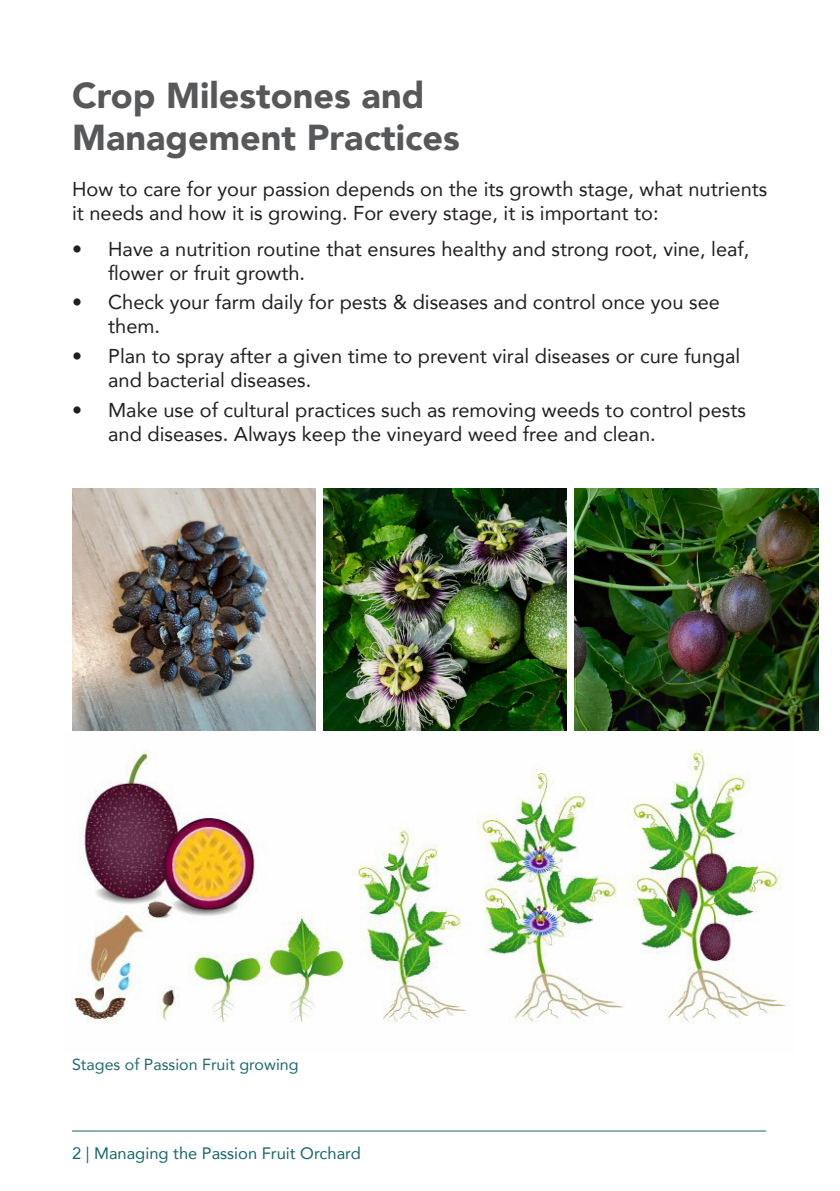
<style>
.page{position:relative;width:840px;height:1191px;background:#fff}
.page>*{position:absolute;margin:0;border:0;box-sizing:border-box;transform-origin:0 0}
.paragragh_style{font:900 36px "Avenir";color:#57585a}
.t1{font:20px/24px "Avenir";color:#231f20}
.t2{font:16.4px "Avenir";color:#17676d}
.t3{font:16px "Avenir";color:#21696e}
</style>
<div class="page">
<hr style="left:72px;top:1130px;width:693px;height:1px;background:#17676d">
<img style="left:71px;top:749px;width:718px;height:275px">
<img style="left:72px;top:488px;width:243px;height:243px">
<img style="left:323px;top:488px;width:243px;height:243px">
<img style="left:574px;top:488px;width:243px;height:243px">
<p class="paragragh_style" style="left:72px;top:65px;width:353px">Crop Milestones and</p>
<p class="paragragh_style" style="left:72px;top:107px;width:389px">Management Practices</p>
<p class="t1" style="left:72px;top:177px;width:696px">How to care for your passion depends on the its growth stage, what nutrients it needs and how it is growing. For every stage, it is important to:</p>
<p class="t1" style="left:108px;top:236px;width:642px;text-indent:-36px">• Have a nutrition routine that ensures healthy and strong root, vine, leaf, flower or fruit growth.</p>
<p class="t1" style="left:108px;top:290px;width:613px;text-indent:-36px">• Check your farm daily for pests &amp; diseases and control once you see them.</p>
<p class="t1" style="left:108px;top:343px;width:633px;text-indent:-36px">• Plan to spray after a given time to prevent viral diseases or cure fungal and bacterial diseases.</p>
<p class="t1" style="left:108px;top:397px;width:639px;text-indent:-36px">• Make use of cultural practices such as removing weeds to control pests and diseases. Always keep the vineyard weed free and clean.</p>
<p class="t3" style="left:72px;top:1051px;width:228px">Stages of Passion Fruit growing</p>
<p class="t2" style="left:72px;top:1140px;width:290px">2 | Managing the Passion Fruit Orchard</p>
</div>
